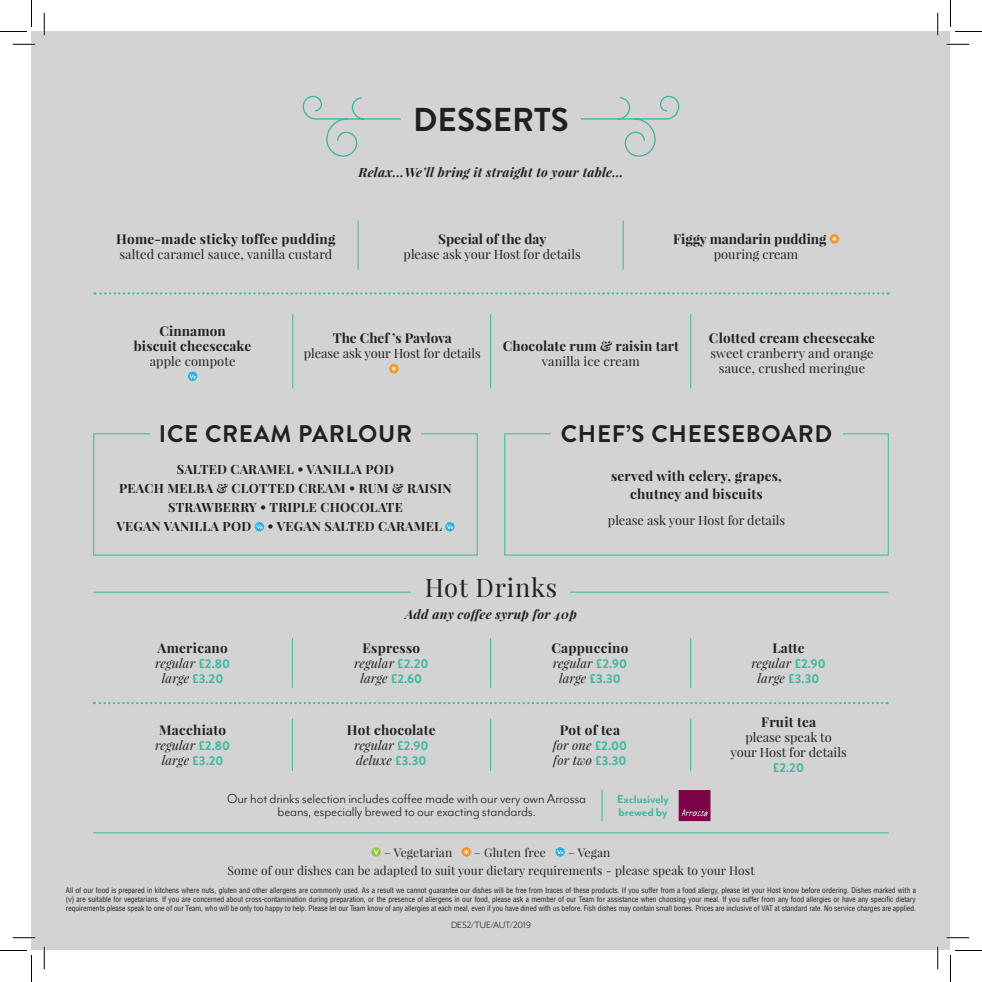
<style>
.page{position:relative;width:982px;height:982px;background:#fff}
.page>*{position:absolute;margin:0;border:0;box-sizing:border-box;transform-origin:0 0}
.t1{font:700 33px "Brandon Grotesque";color:#231f20}
.t2{font:25.5px "Playfair Display";letter-spacing:.03em;color:#231f20}
.t3{font:700 24px "Brandon Grotesque";letter-spacing:.03em;color:#231f20}
.t4{font:15px/12.6px "Mr Eaves Mod OT";letter-spacing:-.01em;color:#231f20;text-align:center}
.t5{font:700 13.5px/18px "Playfair Display";letter-spacing:.02em;color:#231f20;text-align:center}
.t6{font:700 13.5px "Playfair Display";color:#231f20}
.t7{font:700 13.5px "Playfair Display";letter-spacing:-.01em;color:#231f20}
.t8{font:700 13.05px/13.5px "Mr Eaves Mod OT";letter-spacing:-.01em;color:#3cb7a1}
.t9{font:12.75px/15px "Playfair Display";color:#231f20;text-align:center}
.t10{font:italic 12.75px/15px "Playfair Display";letter-spacing:.01em;color:#231f20;text-align:center}
.t11{font:700 12.75px "Playfair Display";letter-spacing:.02em;color:#231f20}
.t12{font:italic 700 12.75px "Playfair Display";letter-spacing:.02em;color:#231f20}
.t13{font:700 12.75px "Brandon Grotesque";color:#3cb7a1}
.t14{font:12px/18px "Playfair Display";letter-spacing:.01em;color:#231f20}
.t15{font:10.5px "Mr Eaves Mod OT";letter-spacing:-.01em;color:#231f20}
.t16{font:condensed 7.5px/9px "Helvetica LT Std";color:#231f20;text-align:justify}
.s1{font-family:"Brandon Grotesque";font-weight:700;font-style:normal;color:#3cb7a1}
</style>
<div class="page">
<div style="left:32px;top:32px;width:918px;height:918px;background:#d2d3d2"></div>
<svg style="left:371px;top:847px;width:10px;height:9px"></svg>
<svg style="left:373px;top:849px;width:6px;height:5px"></svg>
<svg style="left:461px;top:847px;width:10px;height:9px"></svg>
<svg style="left:464px;top:849px;width:4px;height:5px"></svg>
<svg style="left:555px;top:847px;width:9px;height:9px"></svg>
<svg style="left:557px;top:849px;width:6px;height:5px"></svg>
<hr style="left:93px;top:832px;width:795px;height:1px;background:#3cb7a1">
<hr style="left:93px;top:591px;width:795px;height:1px;background:#3cb7a1">
<div style="left:412px;top:569px;width:158px;height:28px;background:#d2d3d2"></div>
<hr style="left:292px;top:638px;width:1px;height:49px;background:#3cb7a1">
<hr style="left:292px;top:718px;width:1px;height:52px;background:#3cb7a1">
<hr style="left:490px;top:638px;width:1px;height:49px;background:#3cb7a1">
<hr style="left:490px;top:718px;width:1px;height:52px;background:#3cb7a1">
<hr style="left:690px;top:638px;width:1px;height:49px;background:#3cb7a1">
<hr style="left:690px;top:718px;width:1px;height:52px;background:#3cb7a1">
<svg style="left:94px;top:702px;width:793px;height:2px"></svg>
<svg style="left:255px;top:522px;width:9px;height:9px"></svg>
<svg style="left:256px;top:524px;width:6px;height:5px"></svg>
<div style="left:445px;top:522px;width:9px;height:9px;background:#26b0e5;border-radius:50%"></div>
<svg style="left:446px;top:524px;width:7px;height:5px"></svg>
<div style="left:93px;top:433px;width:384px;height:122px;border:1px solid #3cb7a1"></div>
<div style="left:504px;top:433px;width:384px;height:122px;border:1px solid #3cb7a1"></div>
<div style="left:150px;top:425px;width:271px;height:17px;background:#d2d3d2"></div>
<div style="left:551px;top:425px;width:291px;height:17px;background:#d2d3d2"></div>
<svg style="left:678px;top:790px;width:32px;height:31px"></svg>
<hr style="left:601px;top:790px;width:1px;height:31px;background:#3cb7a1">
<svg style="left:302px;top:95px;width:378px;height:62px"></svg>
<div style="left:401px;top:108px;width:180px;height:23px;background:#d2d3d2"></div>
<hr style="left:292px;top:314px;width:1px;height:74px;background:#3cb7a1">
<hr style="left:490px;top:314px;width:1px;height:74px;background:#3cb7a1">
<hr style="left:690px;top:314px;width:1px;height:74px;background:#3cb7a1">
<hr style="left:622px;top:220px;width:1px;height:50px;background:#3cb7a1">
<hr style="left:357px;top:220px;width:1px;height:50px;background:#3cb7a1">
<svg style="left:829px;top:234px;width:10px;height:10px"></svg>
<svg style="left:832px;top:236px;width:4px;height:5px"></svg>
<div style="left:389px;top:364px;width:9px;height:9px;background:#f7931d;border-radius:50%"></div>
<svg style="left:391px;top:366px;width:5px;height:5px"></svg>
<svg style="left:94px;top:292px;width:794px;height:2px"></svg>
<svg style="left:188px;top:371px;width:9px;height:10px"></svg>
<svg style="left:189px;top:374px;width:7px;height:4px"></svg>
<hr style="left:13px;top:43px;width:22px;height:2px;background:#fff">
<hr style="left:946px;top:43px;width:23px;height:2px;background:#fff">
<hr style="left:13px;top:936px;width:22px;height:2px;background:#fff">
<hr style="left:946px;top:936px;width:23px;height:2px;background:#fff">
<hr style="left:43px;top:13px;width:2px;height:22px;background:#fff">
<hr style="left:43px;top:946px;width:2px;height:23px;background:#fff">
<hr style="left:936px;top:13px;width:2px;height:22px;background:#fff">
<hr style="left:936px;top:946px;width:2px;height:23px;background:#fff">
<svg style="left:13px;top:44px;width:22px;height:1px"></svg>
<svg style="left:946px;top:44px;width:23px;height:1px"></svg>
<svg style="left:13px;top:937px;width:22px;height:1px"></svg>
<svg style="left:946px;top:937px;width:23px;height:1px"></svg>
<svg style="left:44px;top:13px;width:1px;height:22px"></svg>
<svg style="left:44px;top:946px;width:1px;height:23px"></svg>
<svg style="left:937px;top:13px;width:1px;height:22px"></svg>
<svg style="left:937px;top:946px;width:1px;height:23px"></svg>
<svg style="left:0;top:0;width:32px;height:32px"></svg>
<svg style="left:0;top:950px;width:32px;height:31px"></svg>
<svg style="left:950px;top:0;width:31px;height:32px"></svg>
<svg style="left:950px;top:950px;width:31px;height:31px"></svg>
<h1 class="t1" style="left:413px;top:96px;width:157px">DESSERTS</h1>
<h3 class="t5" style="left:116px;top:229px;width:221px">Home-made sticky toffee pudding</h3>
<h3 class="t9" style="left:119px;top:246px;width:214px">salted caramel sauce, vanilla custard</h3>
<h3 class="t12" style="left:358px;top:164px;width:266px">Relax...We’ll bring it straight to your table...</h3>
<h3 class="t6" style="left:438px;top:230px;width:110px">Special of the day</h3>
<h3 class="t9" style="left:403px;top:246px;width:178px">please ask your Host for details</h3>
<h3 class="t6" style="left:673px;top:230px;width:155px">Figgy mandarin pudding</h3>
<h3 class="t9" style="left:713px;top:246px;width:86px">pouring cream</h3>
<h3 class="t5" style="left:134px;top:323px;width:119px;line-height:15px">Cinnamon<br>biscuit cheesecake</h3>
<h3 class="t9" style="left:150px;top:353px;width:87px">apple compote</h3>
<h3 class="t7" style="left:333px;top:330px;width:121px">The Chef ’s Pavlova</h3>
<h3 class="t9" style="left:304px;top:346px;width:178px">please ask your Host for details</h3>
<h3 class="t5" style="left:503px;top:337px;width:178px">Chocolate rum &amp; raisin tart</h3>
<h3 class="t9" style="left:542px;top:353px;width:99px">vanilla ice cream</h3>
<h3 class="t5" style="left:708px;top:329px;width:168px">Clotted cream cheesecake</h3>
<h3 class="t9" style="left:710px;top:346px;width:165px">sweet cranberry and orange sauce, crushed meringue</h3>
<h3 class="t3" style="left:159px;top:417px;width:255px">ICE CREAM PARLOUR</h3>
<h3 class="t3" style="left:560px;top:417px;width:273px">CHEF’S CHEESEBOARD</h3>
<h3 class="t11" style="left:177px;top:461px;width:219px">SALTED CARAMEL • VANILLA POD</h3>
<h3 class="t11" style="left:119px;top:480px;width:334px">PEACH MELBA &amp; CLOTTED CREAM • RUM &amp; RAISIN</h3>
<h3 class="t11" style="left:168px;top:499px;width:236px">STRAWBERRY • TRIPLE CHOCOLATE</h3>
<h3 class="t11" style="left:116px;top:518px;width:136px">VEGAN VANILLA POD</h3>
<h3 class="t11" style="left:267px;top:518px;width:176px">• VEGAN SALTED CARAMEL</h3>
<h2 class="t2" style="left:424px;top:571px;width:134px">Hot Drinks</h2>
<h3 class="t12" style="left:405px;top:605px;width:173px">Add any coffee syrup for 40p</h3>
<h3 class="t5" style="left:611px;top:467px;width:172px">served with celery, grapes, chutney and biscuits</h3>
<h3 class="t9" style="left:608px;top:512px;width:178px">please ask your Host for details</h3>
<h3 class="t5" style="left:157px;top:639px;width:72px">Americano</h3>
<h3 class="t10" style="left:155px;top:655px;width:76px">regular <span class="s1">£2.80 </span>large <span class="s1">£3.20</span></h3>
<h3 class="t5" style="left:159px;top:720px;width:68px">Macchiato</h3>
<h3 class="t10" style="left:155px;top:737px;width:76px">regular <span class="s1">£2.80 </span>large <span class="s1">£3.20</span></h3>
<h3 class="t5" style="left:362px;top:639px;width:59px">Espresso</h3>
<h3 class="t10" style="left:354px;top:655px;width:76px">regular <span class="s1">£2.20 </span>large <span class="s1">£2.60</span></h3>
<h3 class="t5" style="left:347px;top:720px;width:90px">Hot chocolate</h3>
<h3 class="t10" style="left:354px;top:737px;width:76px;text-align:left">regular <span class="s1">£2.90 </span>deluxe <span class="s1">£3.30</span></h3>
<h3 class="t5" style="left:551px;top:639px;width:78px">Cappuccino</h3>
<h3 class="t10" style="left:552px;top:655px;width:76px">regular <span class="s1">£2.90 </span>large <span class="s1">£3.30</span></h3>
<h3 class="t5" style="left:560px;top:720px;width:62px">Pot of tea</h3>
<h3 class="t10" style="left:552px;top:737px;width:76px;text-align:left">for one <span class="s1">£2.00 </span>for two <span class="s1">£3.30</span></h3>
<h3 class="t4" style="left:227px;top:792px;width:360px">Our hot drinks selection includes coffee made with our very own Arrossa beans, especially brewed to our exacting standards.</h3>
<h3 class="t8" style="left:617px;top:792px;width:53px">Exclusively brewed by</h3>
<h3 class="t5" style="left:772px;top:639px;width:34px">Latte</h3>
<h3 class="t10" style="left:751px;top:655px;width:76px">regular <span class="s1">£2.90 </span>large <span class="s1">£3.30</span></h3>
<h3 class="t5" style="left:761px;top:713px;width:57px">Fruit tea</h3>
<h3 class="t9" style="left:730px;top:730px;width:118px">please speak to<br>your Host for details</h3>
<h3 class="t13" style="left:773px;top:759px;width:32px">£2.20</h3>
<h3 class="t14" style="left:384px;top:843px;width:70px">– Vegetarian</h3>
<h3 class="t14" style="left:474px;top:843px;width:73px">– Gluten free</h3>
<h3 class="t14" style="left:228px;top:843px;width:528px;text-indent:340px">– Vegan<br>Some of our dishes can be adapted to suit your dietary requirements - please speak to your Host</h3>
<p class="t16" style="left:66px;top:885px;width:851px">All of our food is prepared in kitchens where nuts, gluten and other allergens are commonly used. As a result we cannot guarantee our dishes will be free from traces of these products. If you suffer from a food allergy, please let your Host know before ordering. Dishes marked with a (v) are suitable for vegetarians. If you are concerned about cross-contamination during preparation, or the presence of allergens in our food, please ask a member of our Team for assistance when choosing your meal. If you suffer from any food allergies or have any specific dietary requirements please speak to one of our Team, who will be only too happy to help. Please let our Team know of any allergies at each meal, even if you have dined with us before. Fish dishes may contain small bones. Prices are inclusive of VAT at standard rate. No service charges are applied.</p>
<h3 class="t15" style="left:451px;top:919px;width:81px">DES2/TUE/AUT/2019</h3>
</div>
